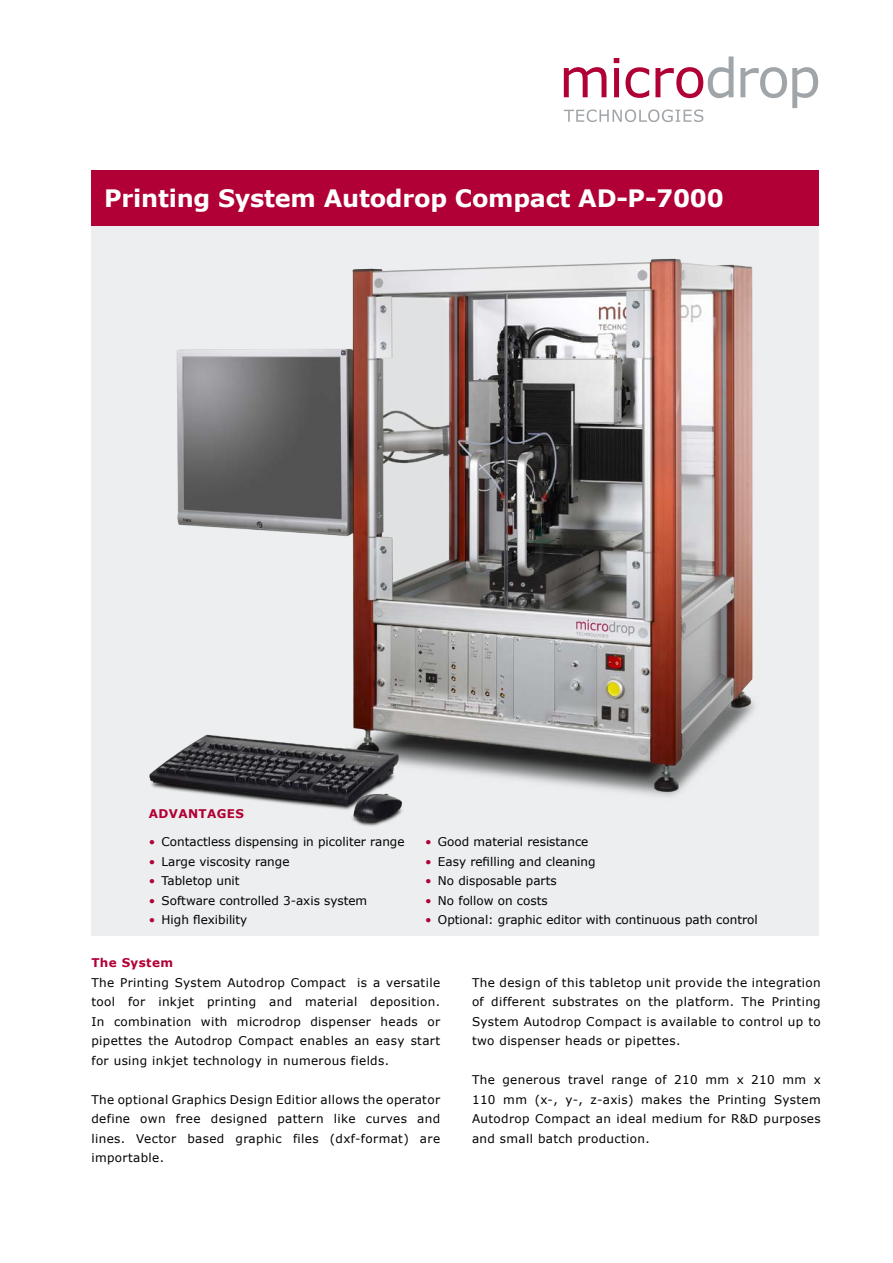
<style>
.page{position:relative;width:893px;height:1263px;background:#fff}
.page>*{position:absolute;margin:0;border:0;box-sizing:border-box;transform-origin:0 0}
.t1{font:700 24px "Verdana";letter-spacing:-.01em;color:#fff}
.t2{font:12px/19.5px "Verdana";color:#000;text-align:justify}
.t3{font:700 12px "Verdana";letter-spacing:.03em;color:#b10035}
.s1{color:#b10035}
</style>
<div class="page">
<div style="left:91px;top:170px;width:728px;height:765px;background:#eceeef"></div>
<div style="left:91px;top:170px;width:728px;height:55px;background:#b10035"></div>
<svg style="left:564px;top:67px;width:42px;height:30px"></svg>
<svg style="left:614px;top:58px;width:5px;height:39px"></svg>
<svg style="left:625px;top:67px;width:24px;height:31px"></svg>
<svg style="left:655px;top:56px;width:78px;height:42px"></svg>
<svg style="left:740px;top:67px;width:78px;height:41px"></svg>
<svg style="left:564px;top:109px;width:139px;height:13px"></svg>
<img style="left:149px;top:258px;width:606px;height:568px">
<h1 class="t1" style="left:104px;top:181px;width:621px">Printing System Autodrop Compact AD-P-7000</h1>
<p class="t3" style="left:149px;top:805px;width:97px">ADVANTAGES</p>
<p class="t2" style="left:149px;top:832px;width:257px"><span class="s1">•</span> Contactless dispensing in picoliter range</p>
<p class="t2" style="left:149px;top:852px;width:142px"><span class="s1">•</span> Large viscosity range</p>
<p class="t2" style="left:149px;top:871px;width:92px"><span class="s1">•</span> Tabletop unit</p>
<p class="t2" style="left:149px;top:891px;width:220px"><span class="s1">•</span> Software controlled 3-axis system</p>
<p class="t2" style="left:149px;top:910px;width:100px"><span class="s1">•</span> High flexibility</p>
<p class="t2" style="left:425px;top:832px;width:165px"><span class="s1">•</span> Good material resistance</p>
<p class="t2" style="left:425px;top:851px;width:172px"><span class="s1">•</span> Easy refilling and cleaning</p>
<p class="t2" style="left:425px;top:871px;width:133px"><span class="s1">•</span> No disposable parts</p>
<p class="t2" style="left:425px;top:890px;width:124px"><span class="s1">•</span> No follow on costs</p>
<p class="t2" style="left:425px;top:910px;width:334px"><span class="s1">•</span> Optional: graphic editor with continuous path control</p>
<p class="t3" style="left:91px;top:954px;width:83px">The System</p>
<p class="t2" style="left:91px;top:973px;width:350px">The Printing System Autodrop Compact is a versatile tool for inkjet printing and material deposition.<br>In combination with microdrop dispenser heads or pipettes the Autodrop Compact enables an easy start for using inkjet technology in numerous fields.</p>
<p class="t2" style="left:91px;top:1090px;width:350px">The optional Graphics Design Editior allows the operator define own free designed pattern like curves and lines. Vector based graphic files (dxf-format) are importable.</p>
<p class="t2" style="left:472px;top:973px;width:350px">The design of this tabletop unit provide the integration of different substrates on the platform. The Printing System Autodrop Compact is available to control up to two dispenser heads or pipettes.</p>
<p class="t2" style="left:472px;top:1070px;width:350px">The generous travel range of 210 mm x 210 mm x 110 mm (x-, y-, z-axis) makes the Printing System Autodrop Compact an ideal medium for R&amp;D purposes and small batch production.</p>
</div>
